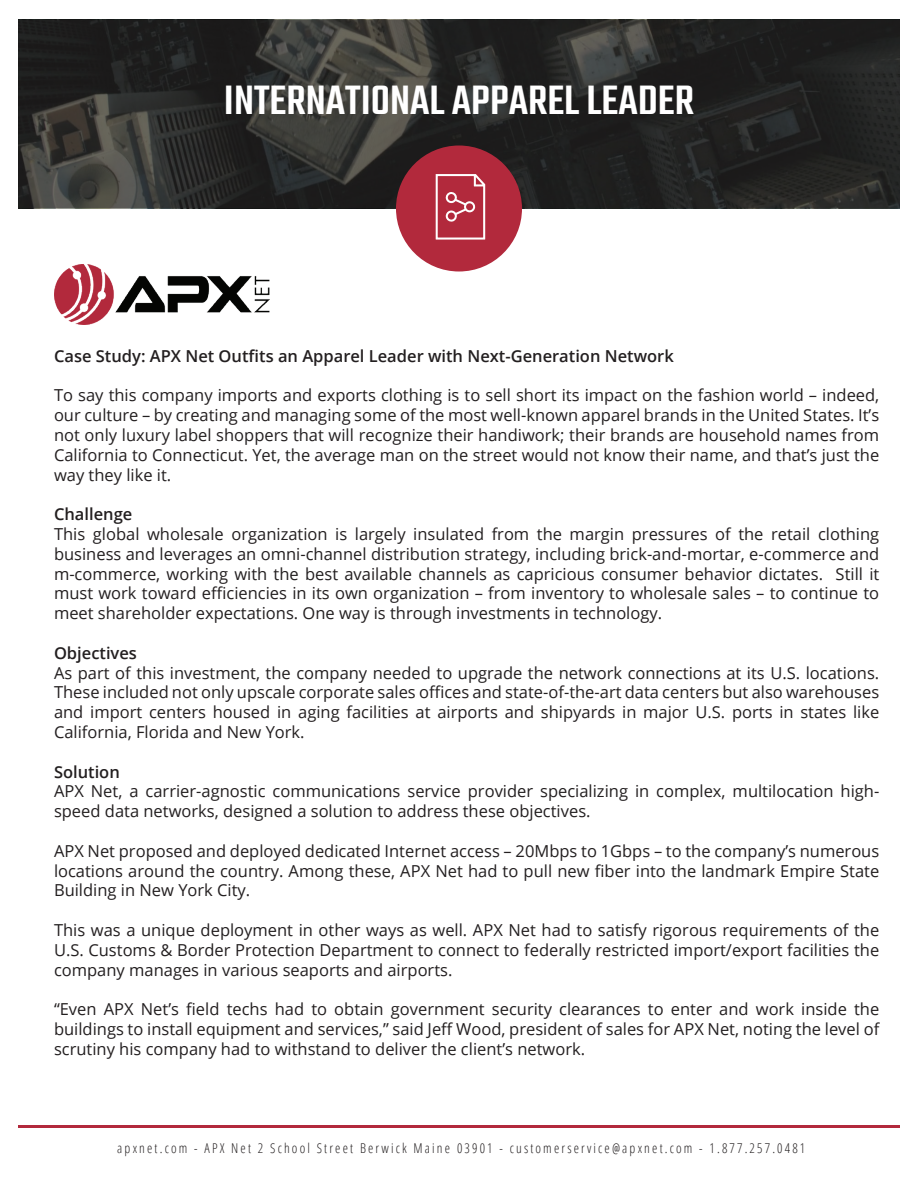
<style>
.page{position:relative;width:918px;height:1188px;background:#fff}
.page>*{position:absolute;margin:0;border:0;box-sizing:border-box;transform-origin:0 0}
.t1{font:500 45px "Teko";color:#fff}
.t2{font:16.5px/19.8px "Open Sans";color:#231f20;text-align:justify}
.t3{font:600 16.5px "Open Sans";color:#231f20}
.t4{font:300 condensed 13.5px "Open Sans";letter-spacing:.16em;color:#231f20}
</style>
<div class="page">
<svg style="left:21px;top:23px;width:876px;height:182px;fill:#212221"></svg>
<div style="left:18px;top:20px;width:882px;height:188px;border:2px solid #231f20"></div>
<div style="left:396px;top:146px;width:126px;height:126px;background:#b2293c;border-radius:50%"></div>
<svg style="left:436px;top:174px;width:49px;height:66px"></svg>
<div style="left:448px;top:194px;width:7px;height:7px;background:#b2293c;border-radius:50%"></div>
<div style="left:448px;top:212px;width:7px;height:8px;background:#b2293c;border-radius:50%"></div>
<div style="left:466px;top:203px;width:7px;height:7px;background:#b2293c;border-radius:50%"></div>
<hr style="left:18px;top:1125px;width:882px;height:3px;background:#b2293c">
<img style="left:54px;top:264px;width:216px;height:61px">
<h1 class="t1" style="left:224px;top:74px;width:472px">INTERNATIONAL APPAREL LEADER</h1>
<p class="t3" style="left:54px;top:345px;width:621px">Case Study: APX Net Outfits an Apparel Leader with Next-Generation Network</p>
<p class="t2" style="left:54px;top:385px;width:827px">To say this company imports and exports clothing is to sell short its impact on the fashion world – indeed, our culture – by creating and managing some of the most well-known apparel brands in the United States. It’s not only luxury label shoppers that will recognize their handiwork; their brands are household names from California to Connecticut. Yet, the average man on the street would not know their name, and that’s just the way they like it.</p>
<p class="t3" style="left:54px;top:503px;width:80px">Challenge</p>
<p class="t2" style="left:54px;top:524px;width:827px">This global wholesale organization is largely insulated from the margin pressures of the retail clothing business and leverages an omni-channel distribution strategy, including brick-and-mortar, e-commerce and m-commerce, working with the best available channels as capricious consumer behavior dictates. Still it must work toward efficiencies in its own organization – from inventory to wholesale sales – to continue to meet shareholder expectations. One way is through investments in technology.</p>
<p class="t3" style="left:54px;top:642px;width:84px">Objectives</p>
<p class="t2" style="left:54px;top:662px;width:827px">As part of this investment, the company needed to upgrade the network connections at its U.S. locations.<br>These included not only upscale corporate sales offices and state-of-the-art data centers but also warehouses and import centers housed in aging facilities at airports and shipyards in major U.S. ports in states like California, Florida and New York.</p>
<p class="t3" style="left:54px;top:760px;width:67px">Solution</p>
<p class="t2" style="left:54px;top:781px;width:827px">APX Net, a carrier-agnostic communications service provider specializing in complex, multilocation high&shy;speed data networks, designed a solution to address these objectives.</p>
<p class="t2" style="left:54px;top:841px;width:827px">APX Net proposed and deployed dedicated Internet access – 20Mbps to 1Gbps – to the company’s numerous locations around the country. Among these, APX Net had to pull new fiber into the landmark Empire State Building in New York City.</p>
<p class="t2" style="left:54px;top:920px;width:827px">This was a unique deployment in other ways as well. APX Net had to satisfy rigorous requirements of the U.S. Customs &amp; Border Protection Department to connect to federally restricted import/export facilities the company manages in various seaports and airports.</p>
<p class="t2" style="left:54px;top:999px;width:827px">“Even APX Net’s field techs had to obtain government security clearances to enter and work inside the buildings to install equipment and services,” said Jeff Wood, president of sales for APX Net, noting the level of scrutiny his company had to withstand to deliver the client’s network.</p>
<p class="t4" style="left:117px;top:1138px;width:690px">apxnet.com - APX Net 2 School Street Berwick Maine 03901 - customerservice@apxnet.com - 1.877.257.0481</p>
</div>
